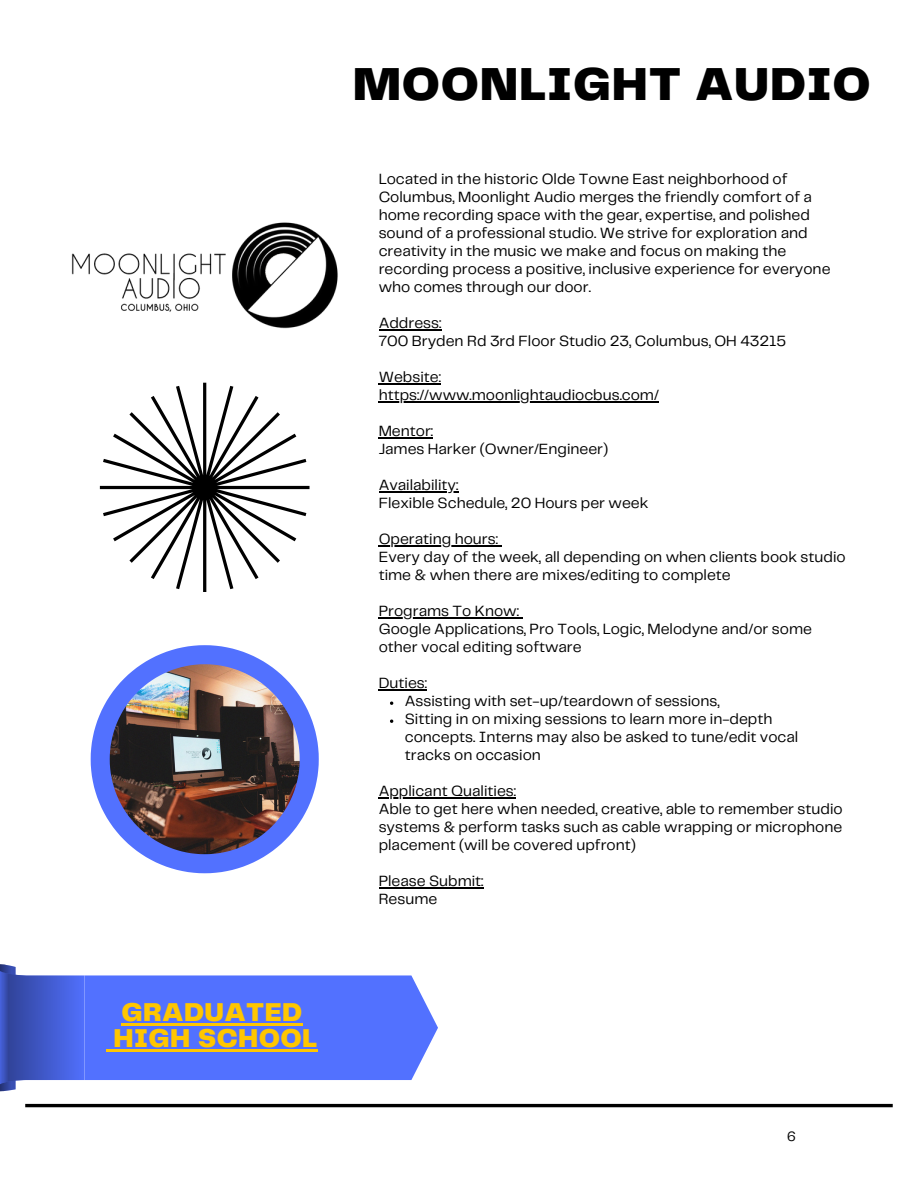
<style>
.page{position:relative;width:918px;height:1188px;background:#fff}
.page>*{position:absolute;margin:0;border:0;box-sizing:border-box;transform-origin:0 0}
.t1{font:900 48px "Telegraf";letter-spacing:.015em;color:#000}
.t2{font:900 26.85px/25.3px "Telegraf";letter-spacing:.015em;color:#ffc600}
.t3{font:15.45px/18px "Telegraf";color:#000}
.t4{font:14.1px "Telegraf";color:#000}
</style>
<div class="page">
<hr style="left:25px;top:1104px;width:868px;height:3px;background:#000">
<svg style="left:91px;top:645px;width:228px;height:228px"></svg>
<img style="left:110px;top:664px;width:190px;height:190px">
<svg style="left:100px;top:383px;width:209px;height:209px"></svg>
<img style="left:71px;top:222px;width:267px;height:107px">
<hr style="left:379px;top:329px;width:62px;height:1px;background:#000">
<hr style="left:379px;top:383px;width:62px;height:1px;background:#000">
<hr style="left:379px;top:401px;width:280px;height:1px;background:#000">
<hr style="left:379px;top:437px;width:54px;height:1px;background:#000">
<hr style="left:379px;top:491px;width:79px;height:1px;background:#000">
<hr style="left:379px;top:545px;width:119px;height:1px;background:#000">
<hr style="left:379px;top:617px;width:140px;height:1px;background:#000">
<hr style="left:379px;top:689px;width:48px;height:1px;background:#000">
<hr style="left:379px;top:797px;width:137px;height:1px;background:#000">
<hr style="left:379px;top:887px;width:105px;height:1px;background:#000">
<svg style="left:0;top:964px;width:438px;height:128px"></svg>
<hr style="left:114px;top:1049px;width:204px;height:2px;background:#ffc600">
<h1 class="t1" style="left:353px;top:63px;width:520px">MOONLIGHT AUDIO</h1>
<p class="t3" style="left:379px;top:171px;width:453px">Located in the historic Olde Towne East neighborhood of Columbus, Moonlight Audio merges the friendly comfort of a home recording space with the gear, expertise, and polished sound of a professional studio. We strive for exploration and creativity in the music we make and focus on making the recording process a positive, inclusive experience for everyone who comes through our door.</p>
<p class="t3" style="left:379px;top:315px;width:409px">Address:<br>700 Bryden Rd 3rd Floor Studio 23, Columbus, OH 43215</p>
<p class="t3" style="left:379px;top:369px;width:282px">Website: https://www.moonlightaudiocbus.com/</p>
<p class="t3" style="left:379px;top:423px;width:231px">Mentor:<br>James Harker (Owner/Engineer)</p>
<p class="t3" style="left:379px;top:477px;width:271px">Availability:<br>Flexible Schedule, 20 Hours per week</p>
<p class="t3" style="left:379px;top:531px;width:469px">Operating hours:<br>Every day of the week, all depending on when clients book studio time &amp; when there are mixes/editing to complete</p>
<p class="t3" style="left:379px;top:603px;width:435px">Programs To Know:<br>Google Applications, Pro Tools, Logic, Melodyne and/or some other vocal editing software</p>
<p class="t3" style="left:405px;top:675px;width:395px;text-indent:-26px">Duties:<br>Assisting with set-up/teardown of sessions,<br>Sitting in on mixing sessions to learn more in-depth concepts. Interns may also be asked to tune/edit vocal tracks on occasion</p>
<p class="t3" style="left:379px;top:783px;width:466px">Applicant Qualities:<br>Able to get here when needed, creative, able to remember studio systems &amp; perform tasks such as cable wrapping or microphone placement (will be covered upfront)</p>
<p class="t3" style="left:379px;top:873px;width:106px">Please Submit:<br>Resume</p>
<h2 class="t2" style="left:114px;top:1001px;width:205px">GRADUATED<br>HIGH SCHOOL</h2>
<p class="t4" style="left:787px;top:1130px;width:10px">6</p>
</div>
